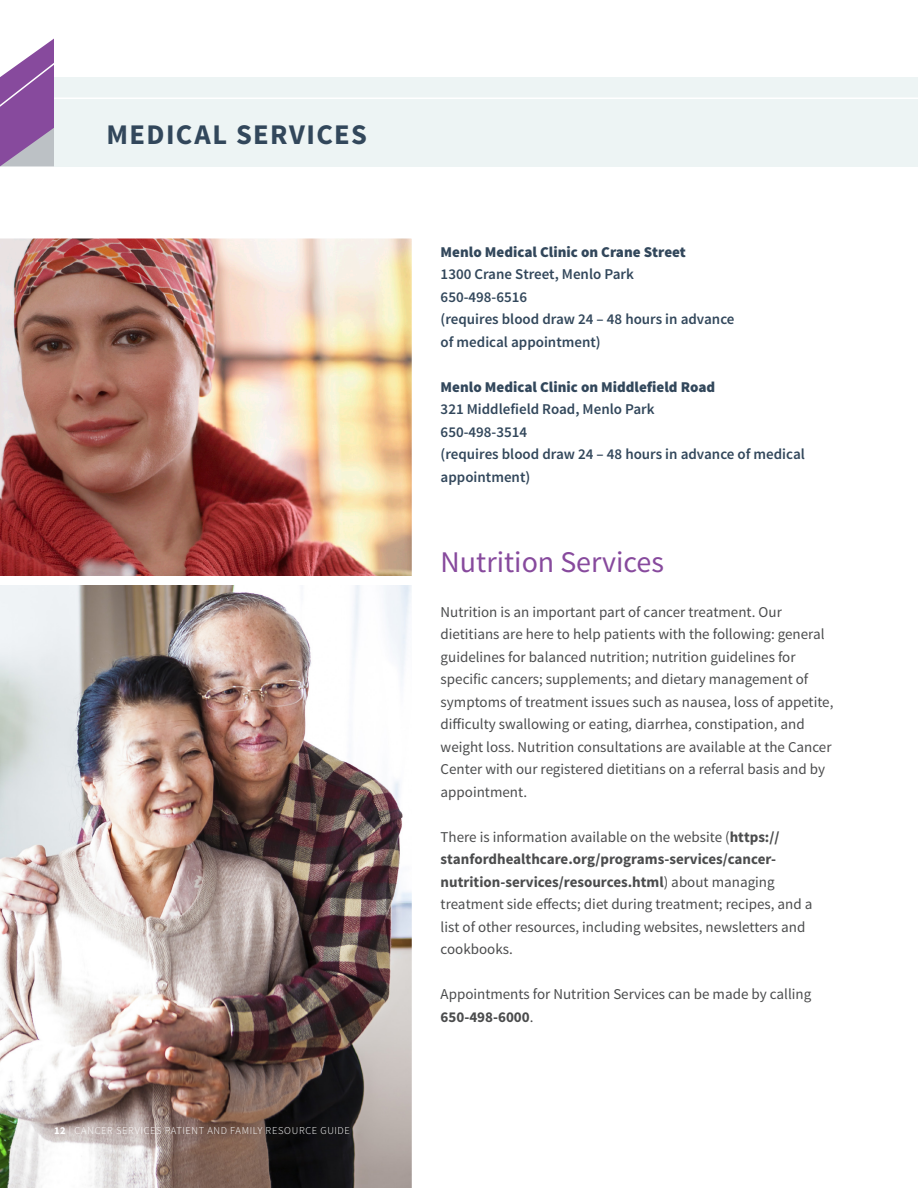
<style>
.page{position:relative;width:918px;height:1188px;background:#fff}
.page>*{position:absolute;margin:0;border:0;box-sizing:border-box;transform-origin:0 0}
.Body{font:30px "Source Sans Pro";color:#874a9d}
.t1{font:700 28.5px "Source Sans Pro";letter-spacing:.05em;color:#32475b}
.Body-2{font:15px/22.5px "Source Sans Pro";color:#4b4c4d}
.Body-3{font:600 15px/22.5px "Source Sans Pro";color:#32475b}
.Body-4{font:900 15px "Source Sans Pro";color:#32475b}
.t2{font:300 10.5px "Source Sans Pro";letter-spacing:.06em;color:#fff}
.s1{font-weight:700}
</style>
<div class="page">
<img style="left:0;top:585px;width:412px;height:603px">
<img style="left:0;top:238px;width:412px;height:338px">
<div style="left:54px;top:77px;width:864px;height:89px;background:#edf4f4"></div>
<hr style="left:54px;top:98px;width:864px;height:1px;background:#fff">
<svg style="left:0;top:39px;width:54px;height:127px"></svg>
<p class="t1" style="left:106px;top:116px;width:262px">MEDICAL SERVICES</p>
<p class="t2" style="left:54px;top:1124px;width:297px"><span class="s1">12</span> | CANCER SERVICES PATIENT AND FAMILY RESOURCE GUIDE</p>
<p class="Body-4" style="left:441px;top:242px;width:247px">Menlo Medical Clinic on Crane Street</p>
<p class="Body-3" style="left:441px;top:263px;width:195px">1300 Crane Street, Menlo Park</p>
<p class="Body-3" style="left:441px;top:286px;width:88px">650-498-6516</p>
<p class="Body-3" style="left:441px;top:308px;width:295px">(requires blood draw 24 – 48 hours in advance of medical appointment)</p>
<p class="Body-4" style="left:441px;top:377px;width:276px">Menlo Medical Clinic on Middlefield Road</p>
<p class="Body-3" style="left:441px;top:398px;width:216px">321 Middlefield Road, Menlo Park</p>
<p class="Body-3" style="left:441px;top:421px;width:88px">650-498-3514</p>
<p class="Body-3" style="left:441px;top:443px;width:366px">(requires blood draw 24 – 48 hours in advance of medical appointment)</p>
<p class="Body" style="left:441px;top:543px;width:225px">Nutrition Services</p>
<p class="Body-2" style="left:441px;top:601px;width:394px">Nutrition is an important part of cancer treatment. Our dietitians are here to help patients with the following: general guidelines for balanced nutrition; nutrition guidelines for specific cancers; supplements; and dietary management of symptoms of treatment issues such as nausea, loss of appetite, difficulty swallowing or eating, diarrhea, constipation, and weight loss. Nutrition consultations are available at the Cancer Center with our registered dietitians on a referral basis and by appointment.</p>
<p class="Body-2" style="left:441px;top:826px;width:373px">There is information available on the website (<span class="s1">https:// stanfordhealthcare.org/programs-services/cancer&shy;nutrition-services/resources.html</span>) about managing treatment side effects; diet during treatment; recipes, and a list of other resources, including websites, newsletters and cookbooks.</p>
<p class="Body-2" style="left:441px;top:983px;width:372px">Appointments for Nutrition Services can be made by calling<br><span class="s1">650-498-6000</span>.</p>
</div>
